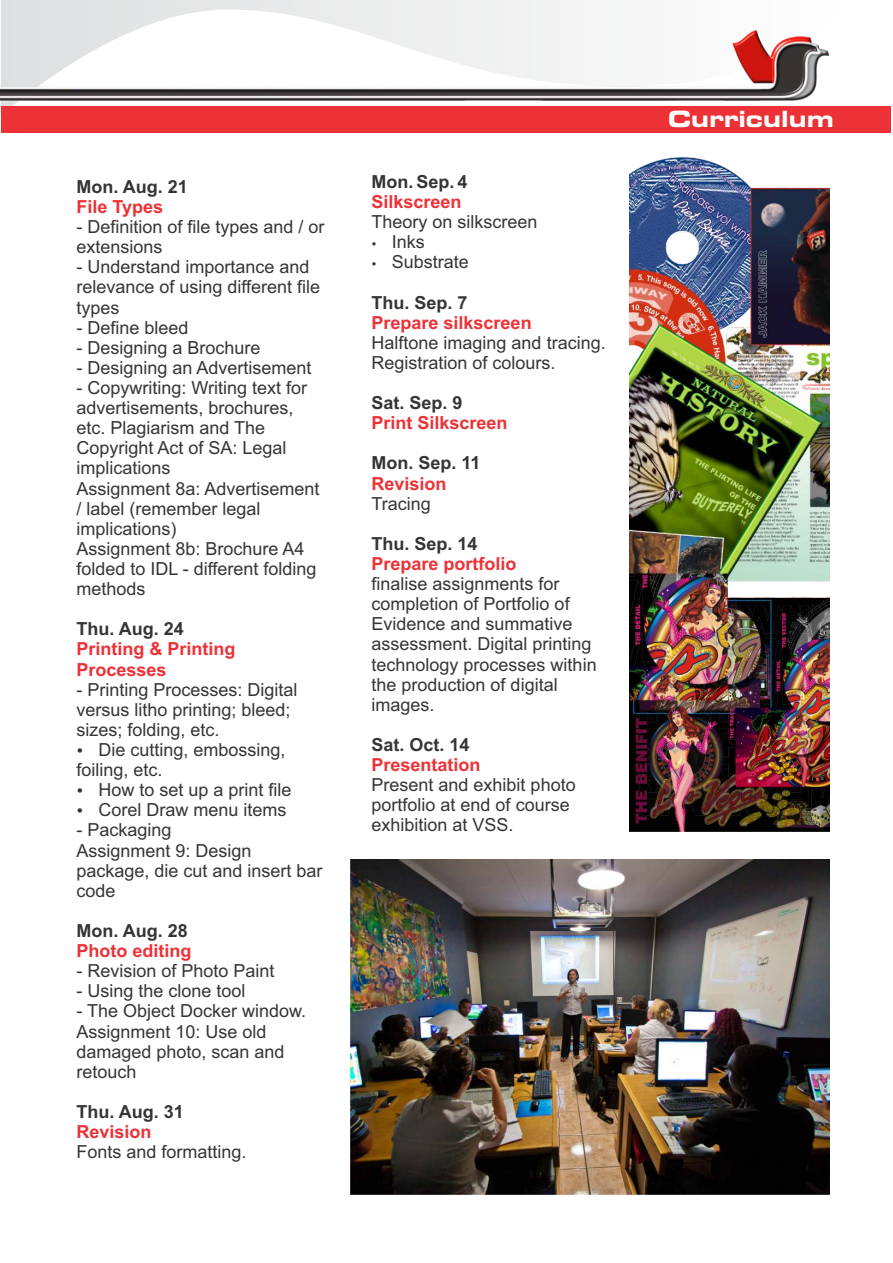
<style>
.page{position:relative;width:893px;height:1263px;background:#fff}
.page>*{position:absolute;margin:0;border:0;box-sizing:border-box;transform-origin:0 0}
.t1{font:700 expanded 22.2px "Square 721 BT";color:#fefefe}
.t2{font:18px/20.1px "Arial";color:#373435}
.t3{font:700 18px/20.1px "Arial";color:#ed3237}
.t4{font:700 18px "Arial";color:#373435}
</style>
<div class="page">
<svg style="left:1px;top:0;width:829px;height:106px"></svg>
<div style="left:1px;top:106px;width:889px;height:27px;background:#ed3237"></div>
<img style="left:1px;top:30px;width:828px;height:71px">
<img style="left:630px;top:158px;width:199px;height:673px">
<img style="left:350px;top:859px;width:480px;height:336px">
<p class="t4" style="left:76px;top:180px;width:113px">Mon. Aug. 21</p>
<p class="t3" style="left:76px;top:198px;width:88px">File Types</p>
<p class="t2" style="left:76px;top:218px;width:250px">- Definition of file types and / or extensions</p>
<p class="t2" style="left:76px;top:259px;width:245px">- Understand importance and relevance of using different file types</p>
<p class="t2" style="left:76px;top:319px;width:114px">- Define bleed</p>
<p class="t2" style="left:76px;top:339px;width:186px">- Designing a Brochure</p>
<p class="t2" style="left:76px;top:359px;width:237px">- Designing an Advertisement</p>
<p class="t2" style="left:76px;top:379px;width:245px">- Copywriting: Writing text for advertisements, brochures, etc. Plagiarism and The<br>Copyright Act of SA: Legal implications<br>Assignment 8a: Advertisement / label (remember legal implications)<br>Assignment 8b: Brochure A4 folded to IDL - different folding methods</p>
<p class="t4" style="left:76px;top:622px;width:109px">Thu. Aug. 24</p>
<p class="t3" style="left:76px;top:641px;width:161px">Printing &amp; Printing<br>Processes</p>
<p class="t2" style="left:76px;top:681px;width:223px">- Printing Processes: Digital versus litho printing; bleed; sizes; folding, etc.</p>
<p class="t2" style="left:76px;top:741px;width:211px;text-indent:22px">Die cutting, embossing, foiling, etc.</p>
<p class="t2" style="left:98px;top:781px;width:195px">How to set up a print file<br>Corel Draw menu items</p>
<p class="t2" style="left:76px;top:822px;width:248px">- Packaging<br>Assignment 9: Design package, die cut and insert bar code</p>
<p class="t4" style="left:76px;top:924px;width:113px">Mon. Aug. 28</p>
<p class="t3" style="left:76px;top:942px;width:117px">Photo editing</p>
<p class="t2" style="left:76px;top:962px;width:200px">- Revision of Photo Paint</p>
<p class="t2" style="left:76px;top:982px;width:171px">- Using the clone tool</p>
<p class="t2" style="left:76px;top:1003px;width:231px">- The Object Docker window.<br>Assignment 10: Use old damaged photo, scan and retouch</p>
<p class="t4" style="left:76px;top:1105px;width:109px">Thu. Aug. 31</p>
<p class="t3" style="left:76px;top:1123px;width:77px">Revision</p>
<p class="t2" style="left:76px;top:1143px;width:172px">Fonts and formatting.</p>
<p class="t4" style="left:372px;top:175px;width:98px">Mon. Sep. 4</p>
<p class="t3" style="left:372px;top:193px;width:92px">Silkscreen</p>
<p class="t2" style="left:392px;top:213px;width:147px;text-indent:-20px">Theory on silkscreen<br>Inks<br>Substrate</p>
<p class="t4" style="left:372px;top:295px;width:98px">Thu. Sep. 7</p>
<p class="t3" style="left:372px;top:314px;width:162px">Prepare silkscreen</p>
<p class="t2" style="left:372px;top:334px;width:236px">Halftone imaging and tracing.<br>Registration of colours.</p>
<p class="t4" style="left:372px;top:396px;width:93px">Sat. Sep. 9</p>
<p class="t3" style="left:372px;top:414px;width:138px">Print Silkscreen</p>
<p class="t4" style="left:372px;top:456px;width:111px">Mon. Sep. 11</p>
<p class="t3" style="left:372px;top:475px;width:77px">Revision</p>
<p class="t2" style="left:372px;top:495px;width:61px">Tracing</p>
<p class="t4" style="left:372px;top:537px;width:108px">Thu. Sep. 14</p>
<p class="t3" style="left:372px;top:555px;width:147px">Prepare portfolio</p>
<p class="t2" style="left:372px;top:575px;width:227px">finalise assignments for completion of Portfolio of<br>Evidence and summative assessment. Digital printing technology processes within the production of digital images.</p>
<p class="t4" style="left:372px;top:738px;width:100px">Sat. Oct. 14</p>
<p class="t3" style="left:372px;top:756px;width:111px">Presentation</p>
<p class="t2" style="left:372px;top:776px;width:206px">Present and exhibit photo portfolio at end of course exhibition at VSS.</p>
<p class="t1" style="left:668px;top:110px;width:167px">Curriculum</p>
</div>
